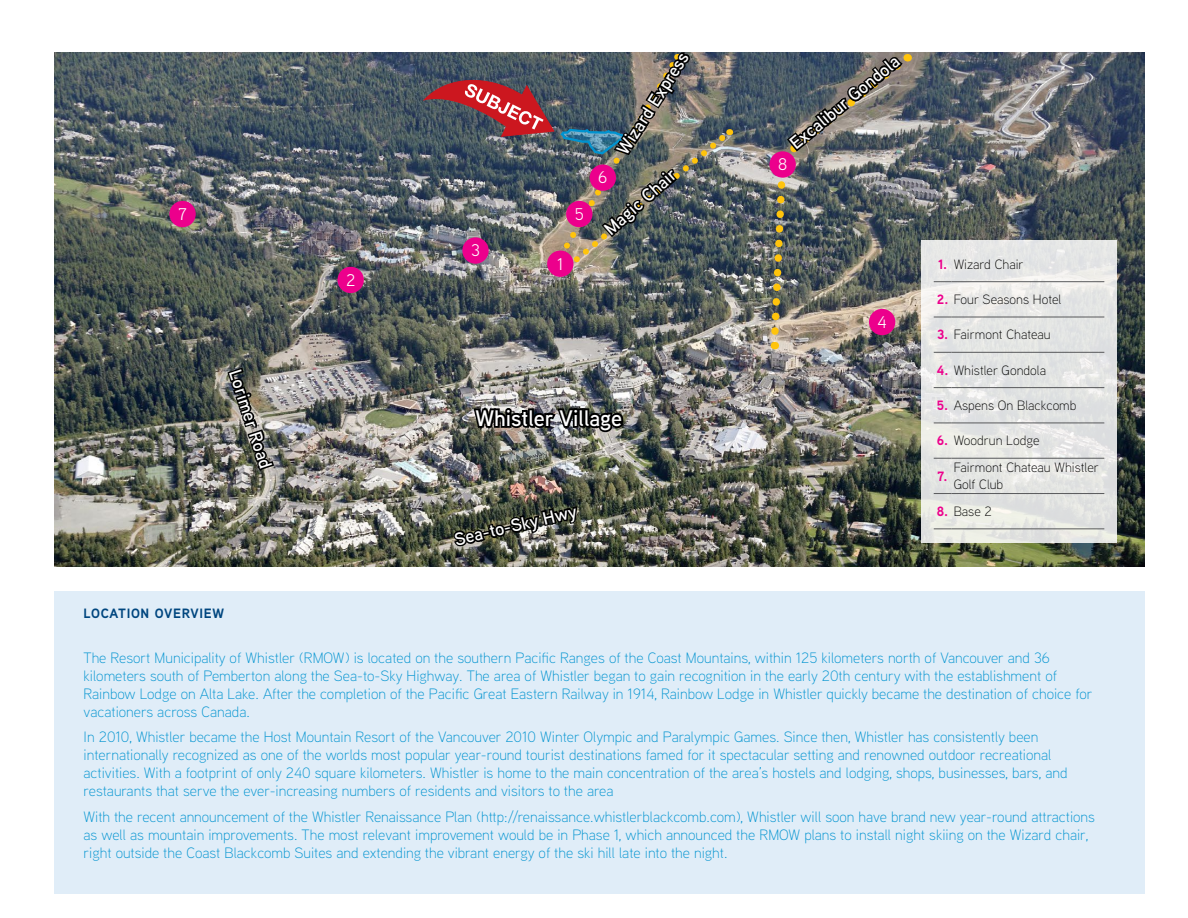
<style>
.page{position:relative;width:1188px;height:918px;background:#fff}
.page>*{position:absolute;margin:0;border:0;box-sizing:border-box;transform-origin:0 0}
.t1{font:600 22.5px "Aaux Next";color:#fff}
.t2{font:600 18px "Aaux Next";color:#fff}
.t3{font:16.95px "Aaux Next";color:#fff}
.t4{font:300 15px/18px "Aaux Next";color:#0093d0}
.t5{font:300 13.5px/16.2px "Aaux Next";color:#000}
.t6{font:700 13.5px "Aaux Next";letter-spacing:.05em;color:#00467f}
.t7{font:700 13.5px "Aaux Next";color:#ec008c}
.s1{font-weight:700;color:#ec008c}
</style>
<div class="page">
<div style="left:54px;top:591px;width:1091px;height:302px;background:#e0edf8"></div>
<img style="left:54px;top:53px;width:1091px;height:514px">
<svg style="left:921px;top:241px;width:195px;height:302px;background:#e4e5e4"></svg>
<svg style="left:934px;top:281px;width:18px;height:1px"></svg>
<hr style="left:952px;top:281px;width:152px;height:1px;background:#58595b">
<svg style="left:934px;top:317px;width:18px;height:1px"></svg>
<hr style="left:952px;top:317px;width:152px;height:1px;background:#58595b">
<svg style="left:934px;top:352px;width:18px;height:1px"></svg>
<hr style="left:952px;top:352px;width:152px;height:1px;background:#58595b">
<svg style="left:934px;top:387px;width:18px;height:1px"></svg>
<hr style="left:952px;top:387px;width:152px;height:1px;background:#58595b">
<svg style="left:934px;top:423px;width:18px;height:1px"></svg>
<hr style="left:952px;top:423px;width:152px;height:1px;background:#58595b">
<svg style="left:934px;top:458px;width:18px;height:1px"></svg>
<hr style="left:952px;top:458px;width:152px;height:1px;background:#58595b">
<svg style="left:934px;top:493px;width:18px;height:1px"></svg>
<hr style="left:952px;top:493px;width:152px;height:1px;background:#58595b">
<svg style="left:934px;top:529px;width:18px;height:1px"></svg>
<hr style="left:952px;top:529px;width:152px;height:1px;background:#58595b">
<img style="left:452px;top:504px;width:127px;height:43px">
<img style="left:471px;top:399px;width:155px;height:39px">
<div style="left:547px;top:251px;width:27px;height:26px;background:#ec008c;border-radius:50%"></div>
<div style="left:337px;top:267px;width:27px;height:26px;background:#ec008c;border-radius:50%"></div>
<div style="left:169px;top:201px;width:27px;height:26px;background:#ec008c;border-radius:50%"></div>
<img style="left:226px;top:366px;width:50px;height:107px">
<img style="left:421px;top:52px;width:312px;height:218px">
<img style="left:767px;top:52px;width:145px;height:297px">
<p class="t3" style="left:178px;top:202px;width:10px">7</p>
<p class="t2" style="left:247px;top:366px;width:104px;rotate:72deg">Lorimer Road</p>
<p class="t6" style="left:84px;top:604px;width:142px">LOCATION OVERVIEW</p>
<p class="t3" style="left:346px;top:268px;width:11px">2</p>
<p class="t3" style="left:471px;top:239px;width:10px">3</p>
<p class="t3" style="left:575px;top:202px;width:11px">5</p>
<p class="t3" style="left:557px;top:252px;width:8px">1</p>
<p class="t2" style="left:610px;top:146px;width:119px;rotate:-57deg">Wizard Express</p>
<p class="t2" style="left:599px;top:221px;width:91px;rotate:-41deg">Magic Chair</p>
<p class="t3" style="left:598px;top:166px;width:11px">6</p>
<h1 class="t1" style="left:476px;top:403px;width:148px">Whistler Village</h1>
<p class="t2" style="left:452px;top:527px;width:127px;rotate:-13deg">Sea-to-Sky Hwy</p>
<p class="t2" style="left:784px;top:135px;width:138px;rotate:-39deg">Excalibur Gondola</p>
<p class="t3" style="left:778px;top:153px;width:11px">8</p>
<p class="t3" style="left:878px;top:310px;width:11px">4</p>
<p class="t5" style="left:938px;top:255px;width:87px"><span class="s1">1.</span> Wizard Chair</p>
<p class="t5" style="left:937px;top:291px;width:126px"><span class="s1">2.</span> Four Seasons Hotel</p>
<p class="t5" style="left:937px;top:326px;width:115px"><span class="s1">3.</span> Fairmont Chateau</p>
<p class="t5" style="left:937px;top:361px;width:111px"><span class="s1">4.</span> Whistler Gondola</p>
<p class="t5" style="left:937px;top:397px;width:141px"><span class="s1">5.</span> Aspens On Blackcomb</p>
<p class="t5" style="left:937px;top:432px;width:104px"><span class="s1">6.</span> Woodrun Lodge</p>
<p class="t7" style="left:938px;top:466px;width:12px">7.</p>
<p class="t5" style="left:954px;top:459px;width:147px">Fairmont Chateau Whistler<br>Golf Club</p>
<p class="t5" style="left:937px;top:503px;width:57px"><span class="s1">8.</span> Base 2</p>
<p class="t4" style="left:84px;top:648px;width:1011px">The Resort Municipality of Whistler (RMOW) is located on the southern Pacific Ranges of the Coast Mountains, within 125 kilometers north of Vancouver and 36 kilometers south of Pemberton along the Sea-to-Sky Highway. The area of Whistler began to gain recognition in the early 20th century with the establishment of Rainbow Lodge on Alta Lake. After the completion of the Pacific Great Eastern Railway in 1914, Rainbow Lodge in Whistler quickly became the destination of choice for vacationers across Canada.</p>
<p class="t4" style="left:84px;top:727px;width:986px">In 2010, Whistler became the Host Mountain Resort of the Vancouver 2010 Winter Olympic and Paralympic Games. Since then, Whistler has consistently been internationally recognized as one of the worlds most popular year-round tourist destinations famed for it spectacular setting and renowned outdoor recreational activities. With a footprint of only 240 square kilometers. Whistler is home to the main concentration of the area’s hostels and lodging, shops, businesses, bars, and restaurants that serve the ever-increasing numbers of residents and visitors to the area</p>
<p class="t4" style="left:84px;top:807px;width:1013px">With the recent announcement of the Whistler Renaissance Plan (http://renaissance.whistlerblackcomb.com), Whistler will soon have brand new year-round attractions as well as mountain improvements. The most relevant improvement would be in Phase 1, which announced the RMOW plans to install night skiing on the Wizard chair, right outside the Coast Blackcomb Suites and extending the vibrant energy of the ski hill late into the night.</p>
</div>
